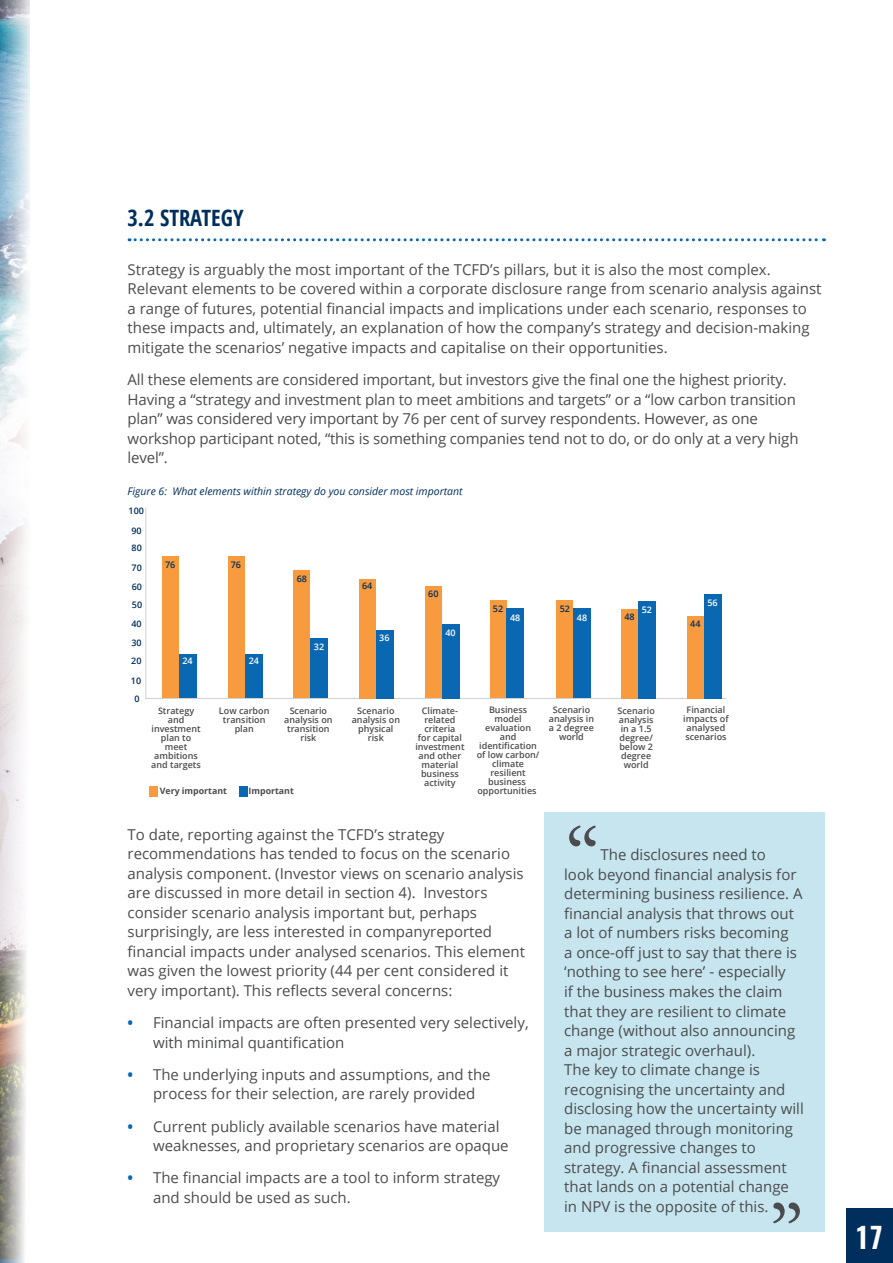
<style>
.page{position:relative;width:893px;height:1263px;background:#fff}
.page>*{position:absolute;margin:0;border:0;box-sizing:border-box;transform-origin:0 0}
.t1{font:90px "Adobe Garamond Pro";color:#4b4c4d}
.t2{font:600 28.5px "Oswald";color:#fff}
.title_underlined{font:700 condensed 22.5px "Open Sans";color:#002f5d}
.t3{font:15px/19.5px "Open Sans";color:#4b4c4d}
.t4{font:italic 10.5px "Open Sans";color:#002f5d}
.sub_sub_sub_title{font:600 9px/9px "Open Sans";color:#4b4c4d;text-align:center}
.sub_sub_sub_title-2{font:600 9px "Open Sans";color:#002f5d}
.sub_sub_sub_title-3{font:600 9px "Open Sans";color:#fff}
.sub_sub_sub_title-4{font:700 8.85px "Open Sans";color:#4b4c4d}
.s1{font-weight:700;color:#0968b1}
</style>
<div class="page">
<div style="left:846px;top:1209px;width:47px;height:54px;background:#002f5d"></div>
<img style="left:0;top:0;width:30px;height:1259px">
<div style="left:544px;top:812px;width:281px;height:420px;background:#c6e5ef"></div>
<svg style="left:129px;top:238px;width:695px;height:3px"></svg>
<hr style="left:145px;top:698px;width:581px;height:1px;background:#cfd0d2">
<div style="left:162px;top:557px;width:17px;height:141px;background:#f89a3e"></div>
<div style="left:228px;top:557px;width:17px;height:141px;background:#f89a3e"></div>
<div style="left:294px;top:571px;width:16px;height:127px;background:#f89a3e"></div>
<div style="left:359px;top:579px;width:17px;height:119px;background:#f89a3e"></div>
<div style="left:425px;top:586px;width:17px;height:112px;background:#f89a3e"></div>
<div style="left:490px;top:601px;width:16px;height:97px;background:#f89a3e"></div>
<div style="left:557px;top:601px;width:16px;height:97px;background:#f89a3e"></div>
<div style="left:621px;top:609px;width:17px;height:90px;background:#f89a3e"></div>
<div style="left:687px;top:616px;width:17px;height:83px;background:#f89a3e"></div>
<div style="left:179px;top:654px;width:17px;height:44px;background:#0968b1"></div>
<div style="left:245px;top:654px;width:18px;height:44px;background:#0968b1"></div>
<div style="left:310px;top:638px;width:18px;height:60px;background:#0968b1"></div>
<div style="left:376px;top:630px;width:18px;height:68px;background:#0968b1"></div>
<div style="left:442px;top:624px;width:17px;height:74px;background:#0968b1"></div>
<div style="left:506px;top:609px;width:18px;height:89px;background:#0968b1"></div>
<div style="left:573px;top:609px;width:18px;height:89px;background:#0968b1"></div>
<div style="left:638px;top:601px;width:18px;height:98px;background:#0968b1"></div>
<div style="left:704px;top:594px;width:17px;height:105px;background:#0968b1"></div>
<div style="left:239px;top:786px;width:8px;height:11px;background:#0968b1"></div>
<div style="left:149px;top:786px;width:8px;height:11px;background:#f89a3e"></div>
<hr style="left:145px;top:507px;width:1px;height:192px;background:#cfd0d2">
<p class="title_underlined" style="left:128px;top:202px;width:118px">3.2 STRATEGY</p>
<p class="t3" style="left:128px;top:259px;width:695px">Strategy is arguably the most important of the TCFD’s pillars, but it is also the most complex.<br>Relevant elements to be covered within a corporate disclosure range from scenario analysis against a range of futures, potential financial impacts and implications under each scenario, responses to these impacts and, ultimately, an explanation of how the company’s strategy and decision-making mitigate the scenarios’ negative impacts and capitalise on their opportunities.</p>
<p class="t3" style="left:128px;top:369px;width:672px">All these elements are considered important, but investors give the final one the highest priority.<br>Having a “strategy and investment plan to meet ambitions and targets” or a “low carbon transition plan” was considered very important by 76 per cent of survey respondents. However, as one workshop participant noted, “this is something companies tend not to do, or do only at a very high level”.</p>
<p class="t4" style="left:128px;top:484px;width:337px">Figure 6: What elements within strategy do you consider most important</p>
<p class="sub_sub_sub_title-2" style="left:129px;top:505px;width:17px">100</p>
<p class="sub_sub_sub_title-2" style="left:131px;top:524px;width:12px">90</p>
<p class="sub_sub_sub_title-2" style="left:132px;top:542px;width:12px">80</p>
<p class="sub_sub_sub_title-2" style="left:132px;top:562px;width:12px">70</p>
<p class="sub_sub_sub_title-2" style="left:132px;top:581px;width:12px">60</p>
<p class="sub_sub_sub_title-2" style="left:132px;top:598px;width:12px">50</p>
<p class="sub_sub_sub_title-2" style="left:131px;top:618px;width:12px">40</p>
<p class="sub_sub_sub_title-2" style="left:131px;top:636px;width:12px">30</p>
<p class="sub_sub_sub_title-2" style="left:131px;top:655px;width:12px">20</p>
<p class="sub_sub_sub_title-2" style="left:131px;top:674px;width:12px">10</p>
<p class="sub_sub_sub_title-2" style="left:134px;top:693px;width:7px">0</p>
<p class="sub_sub_sub_title-2" style="left:165px;top:558px;width:12px">76</p>
<p class="sub_sub_sub_title-2" style="left:231px;top:558px;width:12px">76</p>
<p class="sub_sub_sub_title-3" style="left:182px;top:655px;width:12px">24</p>
<p class="sub_sub_sub_title-3" style="left:249px;top:655px;width:12px">24</p>
<p class="sub_sub_sub_title-2" style="left:297px;top:573px;width:12px">68</p>
<p class="sub_sub_sub_title-3" style="left:314px;top:641px;width:12px">32</p>
<p class="sub_sub_sub_title-2" style="left:362px;top:580px;width:12px">64</p>
<p class="sub_sub_sub_title-3" style="left:379px;top:631px;width:12px">36</p>
<p class="sub_sub_sub_title-2" style="left:428px;top:587px;width:12px">60</p>
<p class="sub_sub_sub_title-3" style="left:445px;top:626px;width:12px">40</p>
<p class="sub_sub_sub_title-2" style="left:493px;top:602px;width:12px">52</p>
<p class="sub_sub_sub_title-2" style="left:560px;top:602px;width:12px">52</p>
<p class="sub_sub_sub_title-3" style="left:510px;top:612px;width:12px">48</p>
<p class="sub_sub_sub_title-3" style="left:577px;top:612px;width:12px">48</p>
<p class="sub_sub_sub_title-3" style="left:642px;top:604px;width:12px">52</p>
<p class="sub_sub_sub_title-2" style="left:624px;top:611px;width:12px">48</p>
<p class="sub_sub_sub_title-3" style="left:707px;top:596px;width:12px">56</p>
<p class="sub_sub_sub_title-2" style="left:690px;top:618px;width:12px">44</p>
<p class="sub_sub_sub_title" style="left:151px;top:706px;width:51px">Strategy and investment plan to meet ambitions and targets</p>
<p class="sub_sub_sub_title" style="left:219px;top:706px;width:52px">Low carbon transition plan</p>
<p class="sub_sub_sub_title" style="left:284px;top:706px;width:50px">Scenario analysis on transition risk</p>
<p class="sub_sub_sub_title" style="left:352px;top:706px;width:50px">Scenario analysis on physical risk</p>
<p class="sub_sub_sub_title" style="left:415px;top:706px;width:51px">Climate&shy;related criteria<br>for capital investment and other material business activity</p>
<p class="sub_sub_sub_title" style="left:477px;top:705px;width:64px">Business model evaluation and identification of low carbon/ climate resilient business opportunities</p>
<p class="sub_sub_sub_title" style="left:549px;top:705px;width:47px">Scenario analysis in a 2 degree world</p>
<p class="sub_sub_sub_title" style="left:617px;top:706px;width:39px">Scenario analysis in a 1.5 degree/ below 2 degree world</p>
<p class="sub_sub_sub_title" style="left:683px;top:705px;width:47px">Financial impacts of analysed scenarios</p>
<p class="sub_sub_sub_title-4" style="left:160px;top:784px;width:69px">Very important</p>
<p class="sub_sub_sub_title-4" style="left:249px;top:784px;width:47px">Important</p>
<p class="t3" style="left:128px;top:824px;width:399px">To date, reporting against the TCFD’s strategy recommendations has tended to focus on the scenario analysis component. (Investor views on scenario analysis are discussed in more detail in section 4). Investors consider scenario analysis important but, perhaps surprisingly, are less interested in companyreported financial impacts under analysed scenarios. This element was given the lowest priority (44 per cent considered it very important). This reflects several concerns:</p>
<p class="t3" style="left:153px;top:1012px;width:377px;text-indent:-26px"><span class="s1">•</span> Financial impacts are often presented very selectively, with minimal quantification</p>
<p class="t3" style="left:153px;top:1064px;width:339px;text-indent:-26px"><span class="s1">•</span> The underlying inputs and assumptions, and the process for their selection, are rarely provided</p>
<p class="t3" style="left:153px;top:1116px;width:357px;text-indent:-26px"><span class="s1">•</span> Current publicly available scenarios have material weaknesses, and proprietary scenarios are opaque</p>
<p class="t3" style="left:153px;top:1168px;width:349px;text-indent:-26px"><span class="s1">•</span> The financial impacts are a tool to inform strategy and should be used as such.</p>
<p class="t1" style="left:564px;top:806px;width:38px">“</p>
<p class="t3" style="left:564px;top:845px;width:241px;text-indent:36px">The disclosures need to<br>look beyond financial analysis for determining business resilience. A financial analysis that throws out a lot of numbers risks becoming<br>a once-off just to say that there is ‘nothing to see here’ - especially<br>if the business makes the claim that they are resilient to climate change (without also announcing a major strategic overhaul).<br>The key to climate change is recognising the uncertainty and disclosing how the uncertainty will be managed through monitoring and progressive changes to strategy. A financial assessment that lands on a potential change in NPV is the opposite of this.</p>
<p class="t1" style="left:768px;top:1183px;width:38px">”</p>
<h2 class="t2" style="left:855px;top:1218px;width:30px">17</h2>
</div>
